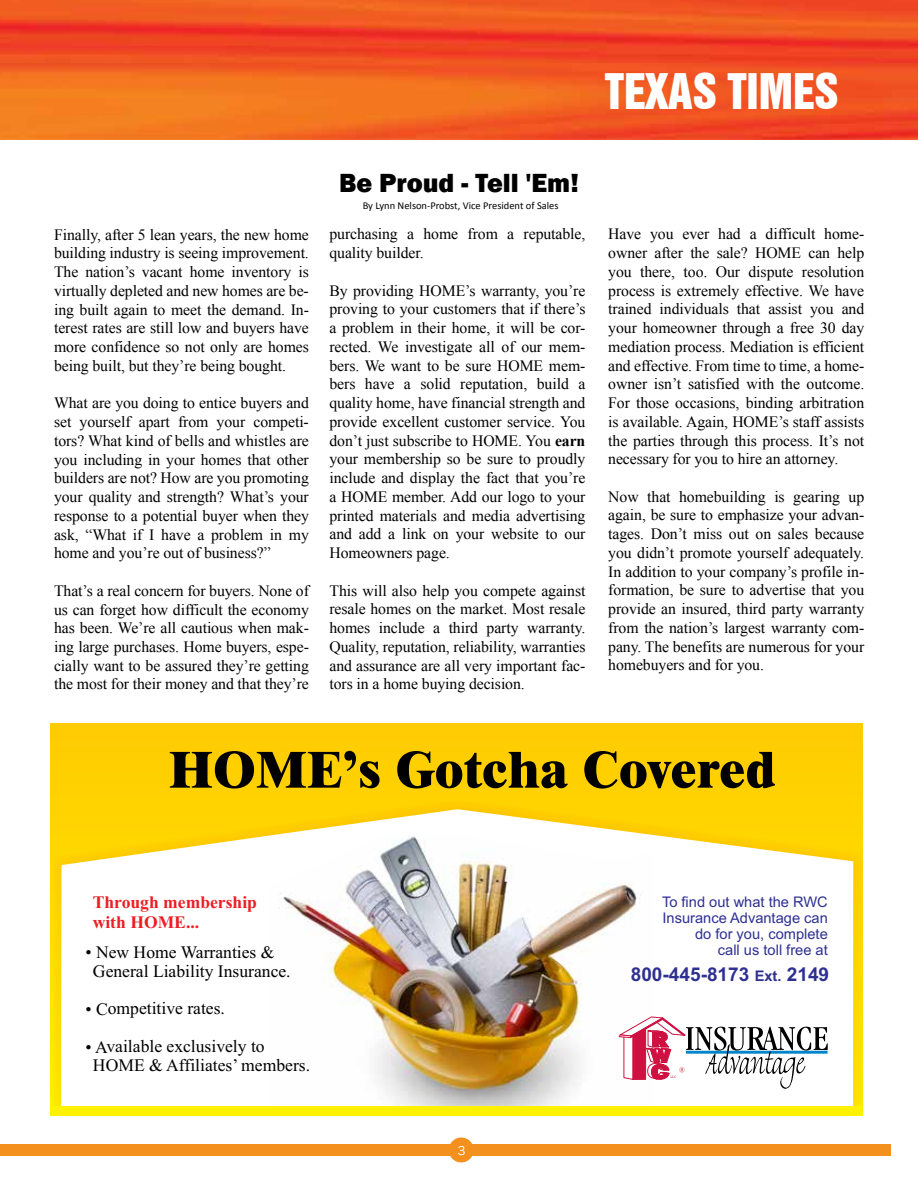
<style>
.page{position:relative;width:918px;height:1188px;background:#fff}
.page>*{position:absolute;margin:0;border:0;box-sizing:border-box;transform-origin:0 0}
.t1{font:800 52.8px "Dutch 801 BT";color:#000}
.t2{font:45px "Swiss 921 BT Regular A";color:#fff}
.t3{font:800 27px "Franklin Gothic";color:#000}
.t4{font:700 19.05px "Arial";color:#2e3092}
.t5{font:17.55px/19px "Times New Roman";color:#000}
.t6{font:700 17.55px/19.5px "Times New Roman";color:#ed1d24}
.t7{font:15.75px/18.8px "Times New Roman";letter-spacing:-.005em;color:#000;text-align:justify}
.t8{font:14.7px/16px "Arial";color:#2e3092;text-align:right}
.t9{font:10.5px "Calibri";color:#000}
.s1{font-weight:700}
.s2{font-size:14.7px}
</style>
<div class="page">
<div style="left:0;top:1144px;width:891px;height:12px;background:#f4901d"></div>
<div style="left:449px;top:1138px;width:25px;height:24px;background:#f4901d;border-radius:50%"></div>
<img style="left:0;top:0;width:918px;height:139px">
<svg style="left:458px;top:1146px;width:7px;height:9px"></svg>
<div style="left:51px;top:723px;width:812px;height:392px;background:#ffcf00"></div>
<svg style="left:54px;top:861px;width:809px;height:246px;fill:#fed900"></svg>
<svg style="left:61px;top:809px;width:792px;height:298px;fill:#fff"></svg>
<img style="left:270px;top:832px;width:382px;height:275px">
<div style="left:51px;top:1107px;width:812px;height:8px;background:#fff200"></div>
<svg style="left:619px;top:1017px;width:209px;height:72px"></svg>
<h2 class="t2" style="left:605px;top:62px;width:235px">TEXAS TIMES</h2>
<p class="t7" style="left:54px;top:225px;width:256px">Finally, after 5 lean years, the new home building industry is seeing improvement.<br>The nation’s vacant home inventory is virtually depleted and new homes are be&shy;ing built again to meet the demand. In&shy;terest rates are still low and buyers have more confidence so not only are homes being built, but they’re being bought.</p>
<p class="t7" style="left:54px;top:393px;width:256px">What are you doing to entice buyers and set yourself apart from your competi&shy;tors? What kind of bells and whistles are you including in your homes that other builders are not? How are you promoting your quality and strength? What’s your response to a potential buyer when they ask, “What if I have a problem in my home and you’re out of business?”</p>
<p class="t7" style="left:54px;top:581px;width:256px">That’s a real concern for buyers. None of us can forget how difficult the economy has been. We’re all cautious when mak&shy;ing large purchases. Home buyers, espe&shy;cially want to be assured they’re getting the most for their money and that they’re</p>
<h3 class="t3" style="left:339px;top:165px;width:241px">Be Proud - Tell 'Em!</h3>
<p class="t9" style="left:363px;top:199px;width:197px">By Lynn Nelson-Probst, Vice President of Sales</p>
<p class="t7" style="left:329px;top:225px;width:257px">purchasing a home from a reputable, quality builder.</p>
<p class="t7" style="left:329px;top:281px;width:258px">By providing HOME’s warranty, you’re proving to your customers that if there’s a problem in their home, it will be cor&shy;rected. We investigate all of our mem&shy;bers. We want to be sure HOME mem&shy;bers have a solid reputation, build a quality home, have financial strength and provide excellent customer service. You don’t just subscribe to HOME. You <span class="s1">earn </span>your membership so be sure to proudly include and display the fact that you’re a HOME member. Add our logo to your printed materials and media advertising and add a link on your website to our Homeowners page.</p>
<p class="t7" style="left:329px;top:581px;width:258px">This will also help you compete against resale homes on the market. Most resale homes include a third party warranty.<br>Quality, reputation, reliability, warranties and assurance are all very important fac&shy;tors in a home buying decision.</p>
<p class="t7" style="left:608px;top:224px;width:258px">Have you ever had a difficult home&shy;owner after the sale? HOME can help you there, too. Our dispute resolution process is extremely effective. We have trained individuals that assist you and your homeowner through a free 30 day mediation process. Mediation is efficient and effective. From time to time, a home&shy;owner isn’t satisfied with the outcome.<br>For those occasions, binding arbitration is available. Again, HOME’s staff assists the parties through this process. It’s not necessary for you to hire an attorney.</p>
<p class="t7" style="left:608px;top:487px;width:258px">Now that homebuilding is gearing up again, be sure to emphasize your advan&shy;tages. Don’t miss out on sales because you didn’t promote yourself adequately.<br>In addition to your company’s profile in&shy;formation, be sure to advertise that you provide an insured, third party warranty from the nation’s largest warranty com&shy;pany. The benefits are numerous for your homebuyers and for you.</p>
<h1 class="t1" style="left:169px;top:736px;width:608px">HOME’s Gotcha Covered</h1>
<p class="t6" style="left:93px;top:892px;width:166px">Through membership with HOME...</p>
<p class="t8" style="left:662px;top:894px;width:167px">To find out what the RWC<br>Insurance Advantage can do for you, complete</p>
<p class="t5" style="left:86px;top:942px;width:190px">• New Home Warranties &amp;</p>
<p class="t8" style="left:718px;top:942px;width:111px">call us toll free at</p>
<p class="t5" style="left:93px;top:961px;width:199px">General Liability Insurance.</p>
<p class="t5" style="left:86px;top:999px;width:141px">• Competitive rates.</p>
<p class="t5" style="left:93px;top:1037px;width:219px;text-indent:-7px">• Available exclusively to<br>HOME &amp; Affiliates’ members.</p>
<p class="t4" style="left:631px;top:961px;width:200px">800-445-8173 <span class="s2">Ext.</span> 2149</p>
</div>
